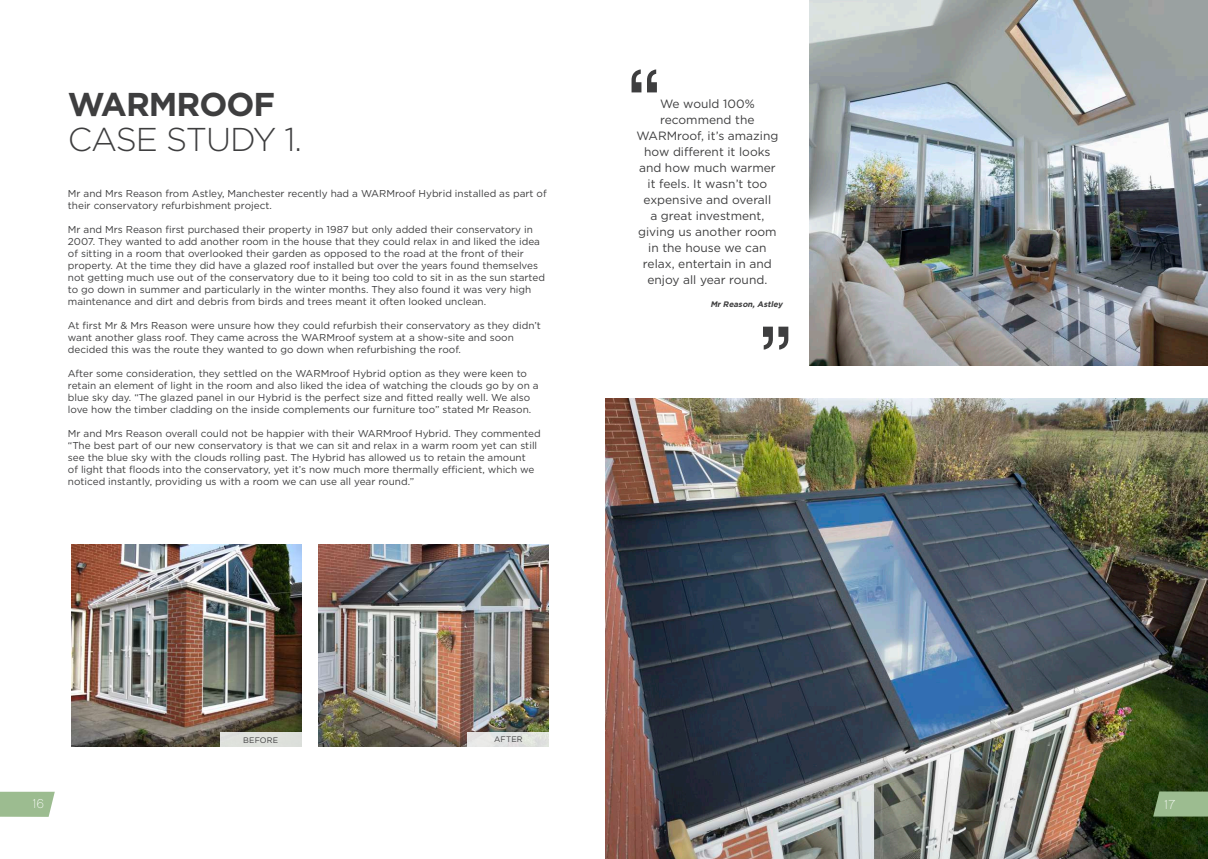
<style>
.page{position:relative;width:1208px;height:859px;background:#fff}
.page>*{position:absolute;margin:0;border:0;box-sizing:border-box;transform-origin:0 0}
.t1{font:99px "Chalet London Nineteen Sixty";color:#3e3e3f}
.t2{font:300 33px "Gotham";letter-spacing:-.03em;color:#3e3e3f}
.t3{font:700 33px "Gotham";letter-spacing:-.03em;color:#3e3e3f}
.t4{font:13px "Chalet Paris Nineteen Eighty";color:#fff}
.t5{font:12px/16px "Gotham";color:#3e3e3f;text-align:center}
.t6{font:10px/12px "Gotham";color:#3e3e3f}
.t7{font:italic 700 8px "Gotham";color:#3e3e3f}
.t8{font:8px "Gotham";letter-spacing:.02em;color:#3e3e3f}
</style>
<div class="page">
<img style="left:605px;top:398px;width:603px;height:461px">
<svg style="left:0;top:792px;width:55px;height:25px"></svg>
<img style="left:72px;top:544px;width:230px;height:203px">
<img style="left:318px;top:544px;width:231px;height:203px">
<div style="left:221px;top:732px;width:81px;height:15px;background:#dee1dc"></div>
<div style="left:468px;top:732px;width:81px;height:15px;background:#e2e4e1"></div>
<svg style="left:1153px;top:791px;width:55px;height:25px"></svg>
<img style="left:810px;top:0;width:398px;height:365px">
<h2 class="t3" style="left:68px;top:82px;width:209px">WARMROOF</h2>
<h2 class="t2" style="left:68px;top:118px;width:236px">CASE STUDY 1.</h2>
<p class="t6" style="left:68px;top:187px;width:480px">Mr and Mrs Reason from Astley, Manchester recently had a WARMroof Hybrid installed as part of their conservatory refurbishment project.</p>
<p class="t6" style="left:68px;top:223px;width:479px">Mr and Mrs Reason first purchased their property in 1987 but only added their conservatory in 2007. They wanted to add another room in the house that they could relax in and liked the idea of sitting in a room that overlooked their garden as opposed to the road at the front of their property. At the time they did have a glazed roof installed but over the years found themselves not getting much use out of the conservatory due to it being too cold to sit in as the sun started to go down in summer and particularly in the winter months. They also found it was very high maintenance and dirt and debris from birds and trees meant it often looked unclean.</p>
<p class="t6" style="left:68px;top:319px;width:474px">At first Mr &amp; Mrs Reason were unsure how they could refurbish their conservatory as they didn’t want another glass roof. They came across the WARMroof system at a show-site and soon decided this was the route they wanted to go down when refurbishing the roof.</p>
<p class="t6" style="left:68px;top:367px;width:472px">After some consideration, they settled on the WARMroof Hybrid option as they were keen to retain an element of light in the room and also liked the idea of watching the clouds go by on a blue sky day. “The glazed panel in our Hybrid is the perfect size and fitted really well. We also love how the timber cladding on the inside complements our furniture too” stated Mr Reason.</p>
<p class="t6" style="left:68px;top:427px;width:474px">Mr and Mrs Reason overall could not be happier with their WARMroof Hybrid. They commented “The best part of our new conservatory is that we can sit and relax in a warm room yet can still see the blue sky with the clouds rolling past. The Hybrid has allowed us to retain the amount<br>of light that floods into the conservatory, yet it’s now much more thermally efficient, which we noticed instantly, providing us with a room we can use all year round.”</p>
<h1 class="t1" style="left:627px;top:44px;width:35px">“</h1>
<p class="t5" style="left:636px;top:96px;width:144px">We would 100% recommend the<br>WARMroof, it’s amazing how different it looks and how much warmer it feels. It wasn’t too expensive and overall<br>a great investment, giving us another room in the house we can relax, entertain in and enjoy all year round.</p>
<p class="t7" style="left:710px;top:299px;width:76px">MrReason,Astley</p>
<h1 class="t1" style="left:792px;top:375px;width:35px;rotate:-180deg">“</h1>
<h3 class="t4" style="left:33px;top:796px;width:12px">16</h3>
<p class="t8" style="left:243px;top:735px;width:37px">BEFORE</p>
<p class="t8" style="left:494px;top:734px;width:30px">AFTER</p>
<h3 class="t4" style="left:1164px;top:797px;width:12px">17</h3>
</div>
